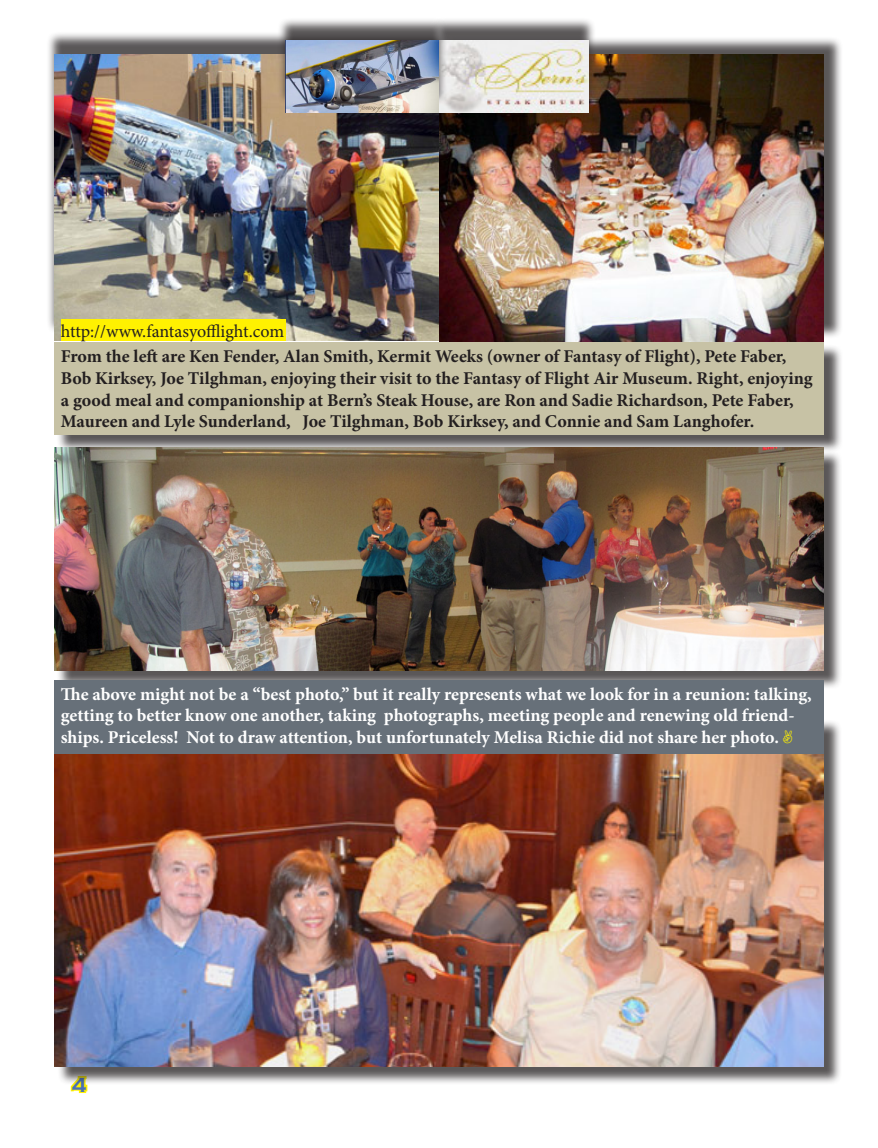
<style>
.page{position:relative;width:878px;height:1148px;background:#fff}
.page>*{position:absolute;margin:0;border:0;box-sizing:border-box;transform-origin:0 0}
.t1{font:700 21px "Copperplate Gothic";color:#4a70b7}
.t2{font:700 18px/21.6px "Minion Pro";color:#231f20}
.t3{font:700 18px/21.6px "Minion Pro";color:#fff}
.t4{font:18px "Minion Pro";letter-spacing:-.005em;color:#231f20}
</style>
<div class="page">
<div style="left:46px;top:31px;width:401px;height:303px;background:#231f20;opacity:.75"></div>
<img style="left:54px;top:54px;width:770px;height:288px">
<div style="left:441px;top:36px;width:401px;height:303px;background:#231f20;opacity:.75"></div>
<div style="left:56px;top:344px;width:786px;height:109px;background:#231f20;opacity:.75"></div>
<div style="left:54px;top:342px;width:770px;height:92px;background:#c7c2a5"></div>
<div style="left:430px;top:17px;width:166px;height:89px;background:#231f20;opacity:.75"></div>
<img style="left:285px;top:40px;width:303px;height:73px">
<div style="left:56px;top:450px;width:786px;height:239px;background:#231f20;opacity:.75"></div>
<img style="left:54px;top:447px;width:770px;height:224px">
<div style="left:61px;top:319px;width:224px;height:22px;background:#fff101"></div>
<svg style="left:70px;top:1085px;width:18px;height:8px"></svg>
<div style="left:57px;top:718px;width:785px;height:367px;background:#231f20;opacity:.75"></div>
<img style="left:55px;top:753px;width:768px;height:313px">
<div style="left:277px;top:17px;width:170px;height:89px;background:#231f20;opacity:.75"></div>
<div style="left:54px;top:680px;width:770px;height:73px;background:#677079"></div>
<p class="t4" style="left:61px;top:319px;width:225px">http://www.fantasyofflight.com</p>
<p class="t2" style="left:61px;top:345px;width:753px">From the left are Ken Fender, Alan Smith, Kermit Weeks (owner of Fantasy of Flight), Pete Faber, Bob Kirksey, Joe Tilghman, enjoying their visit to the Fantasy of Flight Air Museum. Right, enjoying a good meal and companionship at Bern’s Steak House, are Ron and Sadie Richardson, Pete Faber, Maureen and Lyle Sunderland, Joe Tilghman, Bob Kirksey, and Connie and Sam Langhofer.</p>
<p class="t3" style="left:61px;top:683px;width:752px">The above might not be a “best photo,” but it really represents what we look for in a reunion: talking, getting to better know one another, taking photographs, meeting people and renewing old friend&shy;ships. Priceless! Not to draw attention, but unfortunately Melisa Richie did not share her photo.</p>
<p class="t1" style="left:71px;top:1072px;width:16px">4</p>
</div>
